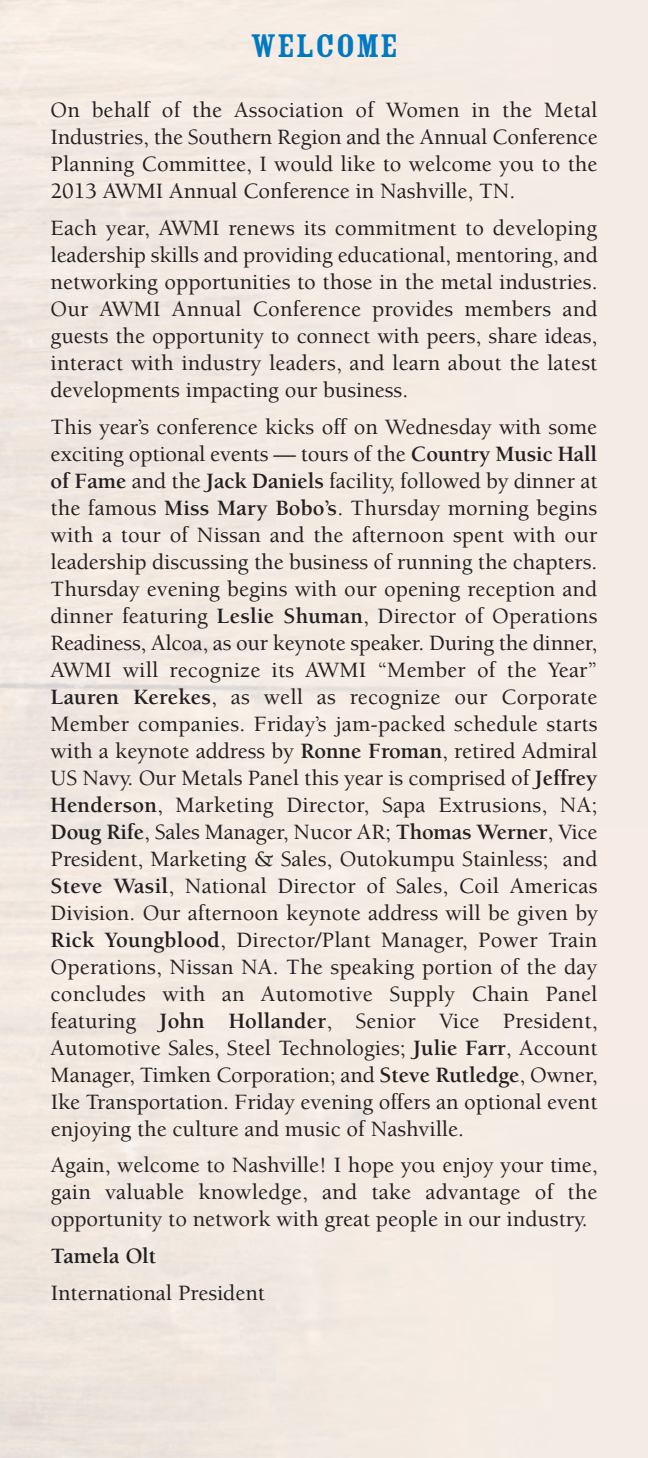
<style>
.page{position:relative;width:648px;height:1458px;background:#fff}
.page>*{position:absolute;margin:0;border:0;box-sizing:border-box;transform-origin:0 0}
.t1{font:36px "Rosewood Fill";color:#0079c2}
.t2{font:500 22.5px/27px "Berkeley";color:#231f20;text-align:justify}
.t3{font:700 22.5px "Berkeley";color:#231f20}
.s1{font-weight:700}
</style>
<div class="page">
<h1 class="t1" style="left:250px;top:23px;width:150px">WELCOME</h1>
<p class="t2" style="left:51px;top:98px;width:549px">On behalf of the Association of Women in the Metal Industries, the Southern Region and the Annual Conference Planning Committee, I would like to welcome you to the 2013 AWMI Annual Conference in Nashville, TN.</p>
<p class="t2" style="left:51px;top:216px;width:549px">Each year, AWMI renews its commitment to developing leadership skills and providing educational, mentoring, and networking opportunities to those in the metal industries.<br>Our AWMI Annual Conference provides members and guests the opportunity to connect with peers, share ideas, interact with industry leaders, and learn about the latest developments impacting our business.</p>
<p class="t2" style="left:51px;top:415px;width:549px">This year’s conference kicks off on Wednesday with some exciting optional events — tours of the <span class="s1">Country Music Hall of Fame</span> and the <span class="s1">Jack Daniels</span> facility, followed by dinner at the famous <span class="s1">Miss Mary Bobo’s</span>. Thursday morning begins with a tour of Nissan and the afternoon spent with our leadership discussing the business of running the chapters.<br>Thursday evening begins with our opening reception and dinner featuring <span class="s1">Leslie Shuman</span>, Director of Operations Readiness, Alcoa, as our keynote speaker. During the dinner, AWMI will recognize its AWMI “Member of the Year” <span class="s1">Lauren Kerekes</span>, as well as recognize our Corporate Member companies. Friday’s jam-packed schedule starts with a keynote address by <span class="s1">Ronne Froman</span>, retired Admiral US Navy. Our Metals Panel this year is comprised of <span class="s1">Jeffrey Henderson</span>, Marketing Director, Sapa Extrusions, NA; <span class="s1">Doug Rife</span>, Sales Manager, Nucor AR; <span class="s1">Thomas Werner</span>, Vice President, Marketing &amp; Sales, Outokumpu Stainless; and <span class="s1">Steve Wasil</span>, National Director of Sales, Coil Americas Division. Our afternoon keynote address will be given by <span class="s1">Rick Youngblood</span>, Director/Plant Manager, Power Train Operations, Nissan NA. The speaking portion of the day concludes with an Automotive Supply Chain Panel featuring <span class="s1">John Hollander</span>, Senior Vice President, Automotive Sales, Steel Technologies; <span class="s1">Julie Farr</span>, Account Manager, Timken Corporation; and <span class="s1">Steve Rutledge</span>, Owner, Ike Transportation. Friday evening offers an optional event enjoying the culture and music of Nashville.</p>
<p class="t2" style="left:51px;top:1154px;width:548px">Again, welcome to Nashville! I hope you enjoy your time, gain valuable knowledge, and take advantage of the opportunity to network with great people in our industry.</p>
<p class="t3" style="left:51px;top:1247px;width:107px">Tamela Olt</p>
<p class="t2" style="left:51px;top:1281px;width:216px">International President</p>
</div>
